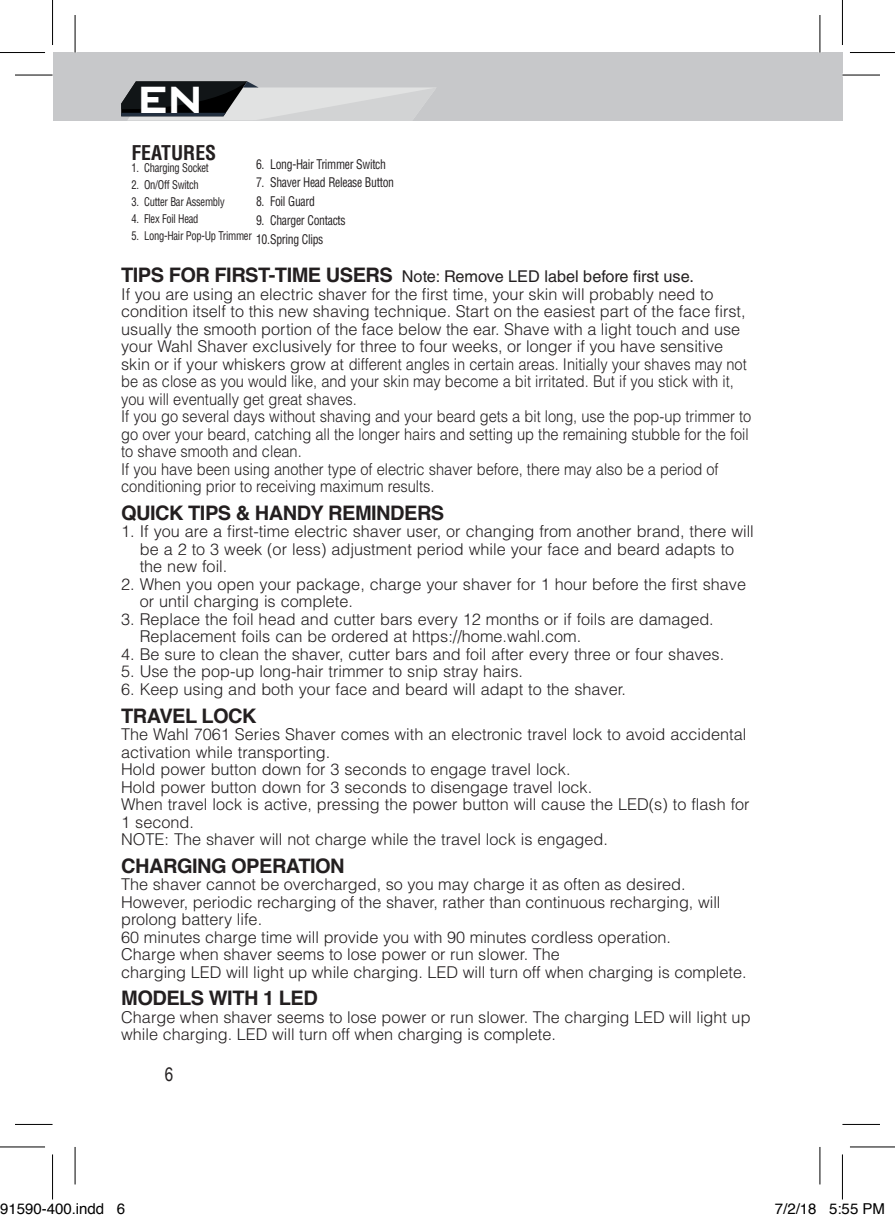
<style>
.page{position:relative;width:895px;height:1222px;background:#fff}
.page>*{position:absolute;margin:0;border:0;box-sizing:border-box;transform-origin:0 0}
.t1{font:700 37.5px "Bank Gothic";color:#fff}
.t2{font:700 20px "Helvetica";letter-spacing:-.025em;color:#231f20}
.t3{font:700 condensed 19.75px "Helvetica LT Std";color:#231f20}
.t4{font:18.75px "Arial Narrow";color:#231f20}
.t5{font:300 16.25px/17.5px "Helvetica LT Std";color:#231f20}
.t6{font:15px "Helvetica";color:#000}
.t7{font:condensed 13px/18.8px "Helvetica LT Std";letter-spacing:-.025em;color:#231f20;scale:.9 1}
.t8{font:condensed 11.75px "Helvetica LT Std";letter-spacing:-.025em;color:#231f20;scale:.9 1}
.s1{font-family:"Helvetica";font-weight:700;font-size:20px}
.s2{font-weight:400}
</style>
<div class="page">
<div style="left:54px;top:52px;width:788px;height:69px;background:#c7c8ca"></div>
<svg style="left:121px;top:81px;width:315px;height:39px"></svg>
<svg style="left:15px;top:74px;width:37px;height:1px"></svg>
<svg style="left:842px;top:73px;width:37px;height:4px"></svg>
<svg style="left:73px;top:15px;width:4px;height:38px"></svg>
<svg style="left:74px;top:1147px;width:1px;height:37px"></svg>
<hr style="left:818px;top:15px;width:3px;height:38px;background:#fff">
<hr style="left:15px;top:75px;width:37px;height:1px;background:#000">
<hr style="left:842px;top:75px;width:37px;height:1px;background:#000">
<hr style="left:15px;top:1123px;width:37px;height:1px;background:#000">
<hr style="left:842px;top:1123px;width:37px;height:1px;background:#000">
<hr style="left:75px;top:15px;width:1px;height:38px;background:#000">
<hr style="left:75px;top:1146px;width:1px;height:38px;background:#000">
<hr style="left:819px;top:15px;width:1px;height:38px;background:#000">
<hr style="left:819px;top:1146px;width:1px;height:38px;background:#000">
<hr style="left:0;top:52px;width:45px;height:1px;background:#000">
<hr style="left:849px;top:52px;width:45px;height:1px;background:#000">
<hr style="left:0;top:1146px;width:45px;height:1px;background:#000">
<hr style="left:849px;top:1146px;width:45px;height:1px;background:#000">
<hr style="left:52px;top:0;width:1px;height:45px;background:#000">
<hr style="left:52px;top:1154px;width:1px;height:45px;background:#000">
<hr style="left:841px;top:0;width:1px;height:45px;background:#000">
<hr style="left:841px;top:1154px;width:1px;height:45px;background:#000">
<h1 class="t1" style="left:138px;top:77px;width:66px">EN</h1>
<p class="t3" style="left:131px;top:140px;width:86px">FEATURES</p>
<p class="t8" style="left:131px;top:161px;width:88px">1. Charging Socket</p>
<p class="t8" style="left:131px;top:177px;width:76px">2. On/Off Switch</p>
<p class="t8" style="left:131px;top:194px;width:105px">3. Cutter Bar Assembly</p>
<p class="t8" style="left:131px;top:211px;width:76px">4. Flex Foil Head</p>
<p class="t8" style="left:131px;top:228px;width:135px">5. Long-Hair Pop-Up Trimmer</p>
<p class="t7" style="left:256px;top:154px;width:146px">6. Long-Hair Trimmer Switch</p>
<p class="t7" style="left:256px;top:173px;width:155px">7. Shaver Head Release Button</p>
<p class="t7" style="left:256px;top:192px;width:67px">8. Foil Guard</p>
<p class="t7" style="left:256px;top:211px;width:101px">9. Charger Contacts<br>10.Spring Clips</p>
<p class="t5" style="left:121px;top:267px;width:631px"><span class="s1">TIPS FOR FIRST-TIME USERS</span> <span class="s2">Note: Remove LED label before first use.<br></span>If you are using an electric shaver for the first time, your skin will probably need to condition itself to this new shaving technique. Start on the easiest part of the face first, usually the smooth portion of the face below the ear. Shave with a light touch and use your Wahl Shaver exclusively for three to four weeks, or longer if you have sensitive skin or if your whiskers grow at different angles in certain areas. Initially your shaves may not be as close as you would like, and your skin may become a bit irritated. But if you stick with it, you will eventually get great shaves.<br>If you go several days without shaving and your beard gets a bit long, use the pop-up trimmer to go over your beard, catching all the longer hairs and setting up the remaining stubble for the foil to shave smooth and clean.<br>If you have been using another type of electric shaver before, there may also be a period of conditioning prior to receiving maximum results.</p>
<p class="t2" style="left:121px;top:496px;width:324px">QUICK TIPS &amp; HANDY REMINDERS</p>
<p class="t5" style="left:140px;top:522px;width:615px;text-indent:-19px">1. If you are a first-time electric shaver user, or changing from another brand, there will be a 2 to 3 week (or less) adjustment period while your face and beard adapts to the new foil.</p>
<p class="t5" style="left:140px;top:575px;width:607px;text-indent:-19px">2. When you open your package, charge your shaver for 1 hour before the first shave or until charging is complete.</p>
<p class="t5" style="left:140px;top:610px;width:575px;text-indent:-19px">3. Replace the foil head and cutter bars every 12 months or if foils are damaged.<br>Replacement foils can be ordered at https://home.wahl.com.</p>
<p class="t5" style="left:121px;top:645px;width:604px">4. Be sure to clean the shaver, cutter bars and foil after every three or four shaves.</p>
<p class="t5" style="left:121px;top:662px;width:403px">5. Use the pop-up long-hair trimmer to snip stray hairs.</p>
<p class="t5" style="left:121px;top:680px;width:506px">6. Keep using and both your face and beard will adapt to the shaver.</p>
<p class="t2" style="left:121px;top:699px;width:137px">TRAVEL LOCK</p>
<p class="t5" style="left:121px;top:725px;width:629px">The Wahl 7061 Series Shaver comes with an electronic travel lock to avoid accidental activation while transporting.<br>Hold power button down for 3 seconds to engage travel lock.<br>Hold power button down for 3 seconds to disengage travel lock.<br>When travel lock is active, pressing the power button will cause the LED(s) to flash for 1 second.<br>NOTE: The shaver will not charge while the travel lock is engaged.</p>
<p class="t2" style="left:121px;top:849px;width:225px">CHARGING OPERATION</p>
<p class="t5" style="left:121px;top:875px;width:626px">The shaver cannot be overcharged, so you may charge it as often as desired.<br>However, periodic recharging of the shaver, rather than continuous recharging, will prolong battery life.<br>60 minutes charge time will provide you with 90 minutes cordless operation.<br>Charge when shaver seems to lose power or run slower. The<br>charging LED will light up while charging. LED will turn off when charging is complete.</p>
<p class="t2" style="left:121px;top:981px;width:198px">MODELS WITH 1 LED</p>
<p class="t5" style="left:121px;top:1007px;width:630px">Charge when shaver seems to lose power or run slower. The charging LED will light up while charging. LED will turn off when charging is complete.</p>
<p class="t4" style="left:165px;top:1060px;width:10px">6</p>
<p class="t6" style="left:0;top:1197px;width:127px">91590-400.indd 6</p>
<p class="t6" style="left:774px;top:1197px;width:112px">7/2/18 5:55 PM</p>
</div>
